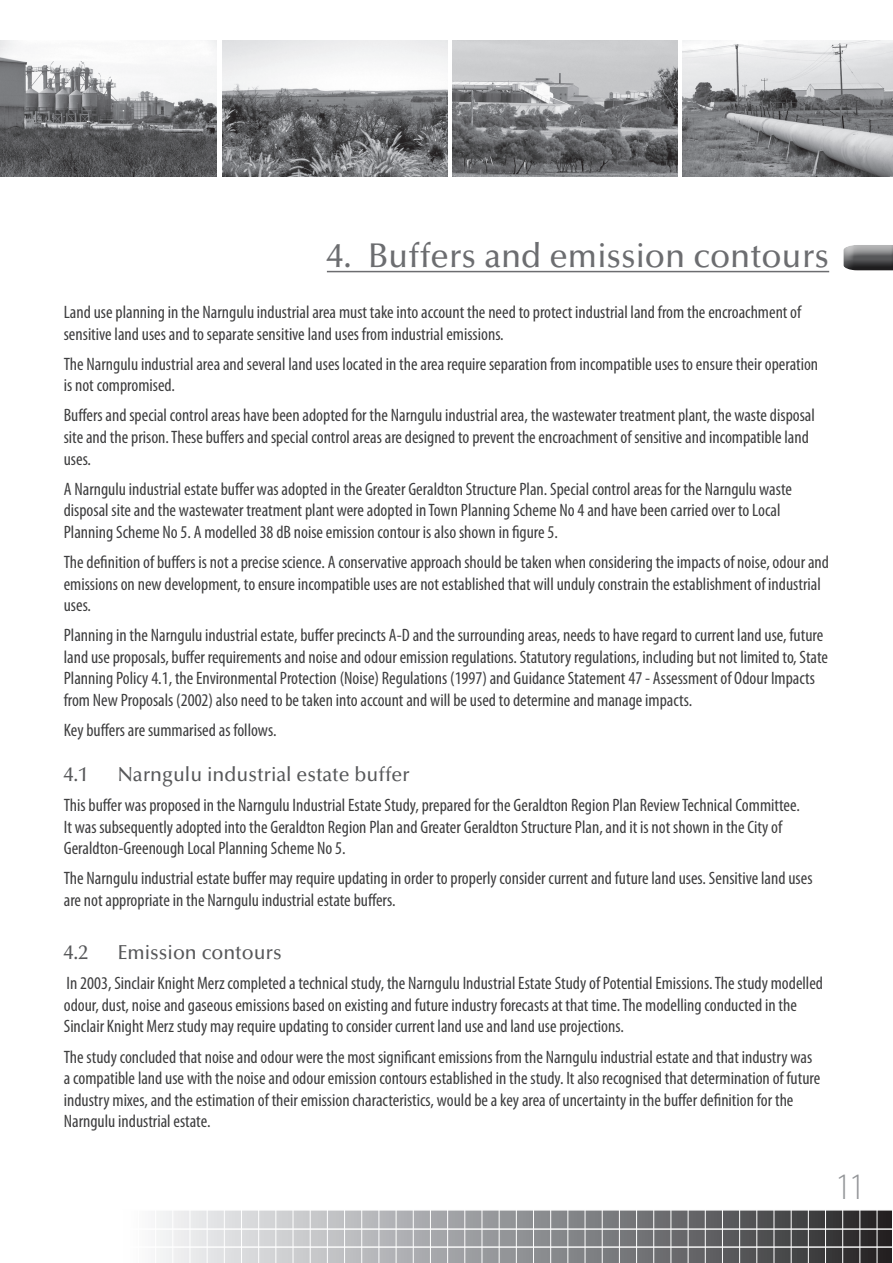
<style>
.page{position:relative;width:893px;height:1263px;background:#fff}
.page>*{position:absolute;margin:0;border:0;box-sizing:border-box;transform-origin:0 0}
.t1{font:300 condensed 37.5px "Myriad Pro";color:#939598}
.Chpt_Head{font:500 34.35px "Optima LT Std";color:#6c6d70;scale:.96 1}
.Sub_Head_1_1{font:500 20.25px "Optima LT Std";color:#57585a;scale:.96 1}
.Body_copy{font:condensed 18px/21.6px "Myriad Pro";color:#3e3e3f}
</style>
<div class="page">
<img style="left:223px;top:40px;width:225px;height:136px">
<img style="left:0;top:40px;width:217px;height:136px">
<img style="left:682px;top:40px;width:211px;height:136px">
<img style="left:452px;top:40px;width:226px;height:136px">
<svg style="left:157px;top:1210px;width:735px;height:53px"></svg>
<hr style="left:207px;top:1208px;width:1px;height:55px;background:#fff">
<hr style="left:172px;top:1208px;width:1px;height:55px;background:#fff">
<hr style="left:190px;top:1207px;width:1px;height:56px;background:#fff">
<hr style="left:224px;top:1208px;width:1px;height:55px;background:#fff">
<hr style="left:241px;top:1208px;width:1px;height:55px;background:#fff">
<hr style="left:258px;top:1208px;width:1px;height:55px;background:#fff">
<hr style="left:276px;top:1207px;width:1px;height:56px;background:#fff">
<hr style="left:293px;top:1207px;width:1px;height:56px;background:#fff">
<hr style="left:310px;top:1207px;width:1px;height:56px;background:#fff">
<hr style="left:327px;top:1205px;width:1px;height:58px;background:#fff">
<hr style="left:344px;top:1205px;width:1px;height:58px;background:#fff">
<hr style="left:361px;top:1205px;width:1px;height:58px;background:#fff">
<hr style="left:379px;top:1205px;width:1px;height:58px;background:#fff">
<hr style="left:396px;top:1205px;width:1px;height:58px;background:#fff">
<hr style="left:413px;top:1205px;width:1px;height:58px;background:#fff">
<hr style="left:430px;top:1207px;width:1px;height:56px;background:#fff">
<hr style="left:447px;top:1207px;width:1px;height:56px;background:#fff">
<hr style="left:464px;top:1207px;width:1px;height:56px;background:#fff">
<hr style="left:482px;top:1207px;width:1px;height:56px;background:#fff">
<hr style="left:499px;top:1207px;width:1px;height:56px;background:#fff">
<hr style="left:516px;top:1208px;width:1px;height:55px;background:#fff">
<hr style="left:533px;top:1208px;width:1px;height:55px;background:#fff">
<hr style="left:550px;top:1208px;width:1px;height:55px;background:#fff">
<hr style="left:568px;top:1205px;width:1px;height:58px;background:#fff">
<hr style="left:585px;top:1205px;width:1px;height:58px;background:#fff">
<hr style="left:602px;top:1205px;width:1px;height:58px;background:#fff">
<hr style="left:619px;top:1208px;width:1px;height:55px;background:#fff">
<hr style="left:636px;top:1208px;width:1px;height:55px;background:#fff">
<hr style="left:653px;top:1208px;width:1px;height:55px;background:#fff">
<hr style="left:671px;top:1208px;width:1px;height:55px;background:#fff">
<hr style="left:688px;top:1208px;width:1px;height:55px;background:#fff">
<hr style="left:705px;top:1208px;width:1px;height:55px;background:#fff">
<hr style="left:722px;top:1210px;width:1px;height:53px;background:#fff">
<hr style="left:739px;top:1210px;width:1px;height:53px;background:#fff">
<hr style="left:756px;top:1210px;width:1px;height:53px;background:#fff">
<hr style="left:774px;top:1208px;width:1px;height:55px;background:#fff">
<hr style="left:791px;top:1208px;width:1px;height:55px;background:#fff">
<hr style="left:808px;top:1208px;width:1px;height:55px;background:#fff">
<hr style="left:825px;top:1208px;width:1px;height:55px;background:#fff">
<hr style="left:842px;top:1208px;width:1px;height:55px;background:#fff">
<hr style="left:859px;top:1208px;width:1px;height:55px;background:#fff">
<hr style="left:877px;top:1205px;width:1px;height:58px;background:#fff">
<hr style="left:122px;top:1228px;width:771px;height:2px;background:#fff">
<hr style="left:122px;top:1246px;width:771px;height:2px;background:#fff">
<hr style="left:327px;top:271px;width:502px;height:1px;background:#6c6d70">
<div style="left:842px;top:245px;width:51px;height:25px;background:#231f20;opacity:.75"></div>
<p class="Chpt_Head" style="left:327px;top:236px;width:525px">4. Buffers and emission contours</p>
<p class="Body_copy" style="left:64px;top:301px;width:739px">Land use planning in the Narngulu industrial area must take into account the need to protect industrial land from the encroachment of sensitive land uses and to separate sensitive land uses from industrial emissions.</p>
<p class="Body_copy" style="left:64px;top:353px;width:756px">The Narngulu industrial area and several land uses located in the area require separation from incompatible uses to ensure their operation is not compromised.</p>
<p class="Body_copy" style="left:64px;top:404px;width:753px">Buffers and special control areas have been adopted for the Narngulu industrial area, the wastewater treatment plant, the waste disposal site and the prison. These buffers and special control areas are designed to prevent the encroachment of sensitive and incompatible land uses.</p>
<p class="Body_copy" style="left:64px;top:478px;width:730px">A Narngulu industrial estate buffer was adopted in the Greater Geraldton Structure Plan. Special control areas for the Narngulu waste disposal site and the wastewater treatment plant were adopted in Town Planning Scheme No 4 and have been carried over to Local<br>Planning Scheme No 5. A modelled 38 dB noise emission contour is also shown in figure 5.</p>
<p class="Body_copy" style="left:64px;top:551px;width:767px">The definition of buffers is not a precise science. A conservative approach should be taken when considering the impacts of noise, odour and emissions on new development, to ensure incompatible uses are not established that will unduly constrain the establishment of industrial uses.</p>
<p class="Body_copy" style="left:64px;top:624px;width:766px">Planning in the Narngulu industrial estate, buffer precincts A-D and the surrounding areas, needs to have regard to current land use, future land use proposals, buffer requirements and noise and odour emission regulations. Statutory regulations, including but not limited to, State Planning Policy 4.1, the Environmental Protection (Noise) Regulations (1997) and Guidance Statement 47 - Assessment of Odour Impacts from New Proposals (2002) also need to be taken into account and will be used to determine and manage impacts.</p>
<p class="Body_copy" style="left:64px;top:719px;width:214px">Key buffers are summarised as follows.</p>
<p class="Sub_Head_1_1" style="left:64px;top:763px;width:27px">4.1</p>
<p class="Sub_Head_1_1" style="left:118px;top:763px;width:306px">Narngulu industrial estate buffer</p>
<p class="Body_copy" style="left:64px;top:794px;width:738px">This buffer was proposed in the Narngulu Industrial Estate Study, prepared for the Geraldton Region Plan Review Technical Committee.<br>It was subsequently adopted into the Geraldton Region Plan and Greater Geraldton Structure Plan, and it is not shown in the City of<br>Geraldton-Greenough Local Planning Scheme No 5.</p>
<p class="Body_copy" style="left:64px;top:867px;width:750px">The Narngulu industrial estate buffer may require updating in order to properly consider current and future land uses. Sensitive land uses are not appropriate in the Narngulu industrial estate buffers.</p>
<p class="Sub_Head_1_1" style="left:64px;top:941px;width:27px">4.2</p>
<p class="Sub_Head_1_1" style="left:118px;top:941px;width:172px">Emission contours</p>
<p class="Body_copy" style="left:64px;top:972px;width:761px">In 2003, Sinclair Knight Merz completed a technical study, the Narngulu Industrial Estate Study of Potential Emissions. The study modelled odour, dust, noise and gaseous emissions based on existing and future industry forecasts at that time. The modelling conducted in the<br>Sinclair Knight Merz study may require updating to consider current land use and land use projections.</p>
<p class="Body_copy" style="left:64px;top:1045px;width:758px">The study concluded that noise and odour were the most significant emissions from the Narngulu industrial estate and that industry was a compatible land use with the noise and odour emission contours established in the study. It also recognised that determination of future industry mixes, and the estimation of their emission characteristics, would be a key area of uncertainty in the buffer definition for the Narngulu industrial estate.</p>
<h1 class="t1" style="left:836px;top:1165px;width:28px">11</h1>
</div>
